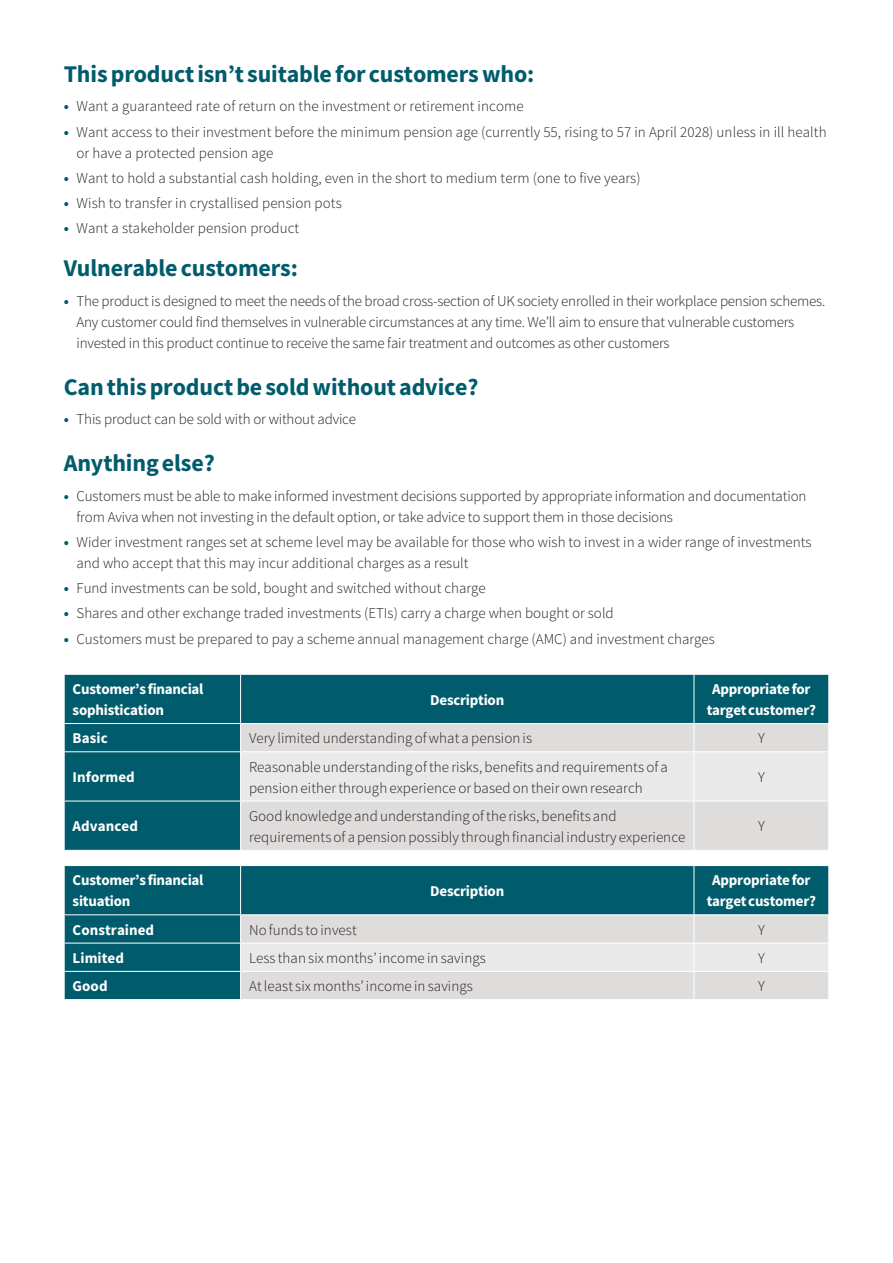
<style>
.page{position:relative;width:893px;height:1263px;background:#fff}
.page>*{position:absolute;margin:0;border:0;box-sizing:border-box;transform-origin:0 0}
.t1{font:700 24px "Source Sans Pro";letter-spacing:-.005em;color:#005c6c}
.t2{font:300 15px/21px "Source Sans Pro";color:#231f20}
.t3{font:700 15px/21px "Source Sans Pro";letter-spacing:-.015em;color:#fff}
.t4{font:700 15px "Source Sans Pro";letter-spacing:.005em;color:#fff}
.s1{font-weight:700;color:#005c6c}
</style>
<div class="page">
<div style="left:65px;top:675px;width:763px;height:175px;background:#005c6c"></div>
<div style="left:241px;top:802px;width:587px;height:48px;background:#dedddc"></div>
<hr style="left:240px;top:675px;width:1px;height:48px;background:#fff">
<hr style="left:694px;top:675px;width:1px;height:48px;background:#fff">
<hr style="left:64px;top:723px;width:177px;height:1px;background:#fff">
<svg style="left:64px;top:724px;width:1px;height:27px"></svg>
<hr style="left:241px;top:723px;width:453px;height:1px;background:#fff">
<hr style="left:694px;top:723px;width:135px;height:1px;background:#fff">
<svg style="left:240px;top:724px;width:588px;height:77px;background:#e4e4e4"></svg>
<hr style="left:64px;top:751px;width:177px;height:1px;background:#fff">
<hr style="left:241px;top:751px;width:453px;height:1px;background:#fff">
<hr style="left:240px;top:752px;width:1px;height:49px;background:#fff">
<hr style="left:694px;top:751px;width:135px;height:1px;background:#fff">
<hr style="left:694px;top:752px;width:1px;height:49px;background:#fff">
<hr style="left:64px;top:801px;width:177px;height:1px;background:#fff">
<hr style="left:241px;top:801px;width:453px;height:1px;background:#fff">
<hr style="left:240px;top:801px;width:1px;height:49px;background:#fff">
<hr style="left:694px;top:801px;width:135px;height:1px;background:#fff">
<hr style="left:694px;top:801px;width:1px;height:49px;background:#fff">
<div style="left:65px;top:866px;width:763px;height:133px;background:#005c6c"></div>
<hr style="left:240px;top:866px;width:1px;height:48px;background:#fff">
<hr style="left:694px;top:866px;width:1px;height:48px;background:#fff">
<hr style="left:64px;top:914px;width:177px;height:1px;background:#fff">
<hr style="left:241px;top:914px;width:453px;height:1px;background:#fff">
<hr style="left:694px;top:914px;width:135px;height:1px;background:#fff">
<hr style="left:64px;top:943px;width:177px;height:1px;background:#fff">
<hr style="left:64px;top:971px;width:177px;height:1px;background:#fff">
<svg style="left:64px;top:915px;width:1px;height:84px"></svg>
<svg style="left:240px;top:915px;width:588px;height:84px;background:#e2e2e1"></svg>
<h1 class="t1" style="left:64px;top:58px;width:472px">This product isn’t suitable for customers who:</h1>
<p class="t2" style="left:64px;top:96px;width:461px"><span class="s1">•</span> Want a guaranteed rate of return on the investment or retirement income</p>
<p class="t2" style="left:77px;top:121px;width:751px;text-indent:-13px"><span class="s1">•</span> Want access to their investment before the minimum pension age (currently 55, rising to 57 in April 2028) unless in ill health or have a protected pension age</p>
<p class="t2" style="left:64px;top:167px;width:578px"><span class="s1">•</span> Want to hold a substantial cash holding, even in the short to medium term (one to five years)</p>
<p class="t2" style="left:64px;top:193px;width:279px"><span class="s1">•</span> Wish to transfer in crystallised pension pots</p>
<p class="t2" style="left:64px;top:218px;width:237px"><span class="s1">•</span> Want a stakeholder pension product</p>
<h1 class="t1" style="left:64px;top:252px;width:236px">Vulnerable customers:</h1>
<p class="t2" style="left:77px;top:290px;width:750px;text-indent:-13px"><span class="s1">•</span> The product is designed to meet the needs of the broad cross-section of UK society enrolled in their workplace pension schemes.<br>Any customer could find themselves in vulnerable circumstances at any time. We’ll aim to ensure that vulnerable customers invested in this product continue to receive the same fair treatment and outcomes as other customers</p>
<h1 class="t1" style="left:64px;top:370px;width:416px">Can this product be sold without advice?</h1>
<p class="t2" style="left:64px;top:409px;width:294px"><span class="s1">•</span> This product can be sold with or without advice</p>
<h1 class="t1" style="left:64px;top:447px;width:153px">Anything else?</h1>
<p class="t2" style="left:77px;top:485px;width:731px;text-indent:-13px"><span class="s1">•</span> Customers must be able to make informed investment decisions supported by appropriate information and documentation from Aviva when not investing in the default option, or take advice to support them in those decisions</p>
<p class="t2" style="left:77px;top:531px;width:737px;text-indent:-13px"><span class="s1">•</span> Wider investment ranges set at scheme level may be available for those who wish to invest in a wider range of investments and who accept that this may incur additional charges as a result</p>
<p class="t2" style="left:64px;top:578px;width:423px"><span class="s1">•</span> Fund investments can be sold, bought and switched without charge</p>
<p class="t2" style="left:64px;top:603px;width:551px"><span class="s1">•</span> Shares and other exchange traded investments (ETIs) carry a charge when bought or sold</p>
<p class="t2" style="left:64px;top:628px;width:653px"><span class="s1">•</span> Customers must be prepared to pay a scheme annual management charge (AMC) and investment charges</p>
<p class="t3" style="left:73px;top:678px;width:132px">Customer’s financial sophistication</p>
<p class="t3" style="left:430px;top:689px;width:76px">Description</p>
<p class="t3" style="left:707px;top:678px;width:111px;text-align:center">Appropriate for target customer?</p>
<p class="t3" style="left:73px;top:727px;width:37px">Basic</p>
<p class="t2" style="left:249px;top:728px;width:285px">Very limited understanding of what a pension is</p>
<p class="t2" style="left:758px;top:728px;width:8px">Y</p>
<p class="t4" style="left:73px;top:767px;width:64px">Informed</p>
<p class="t2" style="left:249px;top:756px;width:420px">Reasonable understanding of the risks, benefits and requirements of a pension either through experience or based on their own research</p>
<p class="t2" style="left:758px;top:766px;width:8px">Y</p>
<p class="t4" style="left:73px;top:816px;width:67px">Advanced</p>
<p class="t2" style="left:249px;top:805px;width:438px">Good knowledge and understanding of the risks, benefits and requirements of a pension possibly through financial industry experience</p>
<p class="t2" style="left:758px;top:816px;width:8px">Y</p>
<p class="t3" style="left:73px;top:870px;width:132px">Customer’s financial situation</p>
<p class="t3" style="left:430px;top:880px;width:76px">Description</p>
<p class="t3" style="left:707px;top:870px;width:111px;text-align:center">Appropriate for target customer?</p>
<p class="t4" style="left:73px;top:919px;width:83px">Constrained</p>
<p class="t2" style="left:249px;top:919px;width:109px">No funds to invest</p>
<p class="t2" style="left:758px;top:919px;width:8px">Y</p>
<p class="t4" style="left:73px;top:948px;width:53px">Limited</p>
<p class="t2" style="left:249px;top:947px;width:238px">Less than six months’ income in savings</p>
<p class="t2" style="left:758px;top:947px;width:8px">Y</p>
<p class="t3" style="left:73px;top:975px;width:36px">Good</p>
<p class="t2" style="left:249px;top:976px;width:225px">At least six months’ income in savings</p>
<p class="t2" style="left:758px;top:976px;width:8px">Y</p>
</div>
